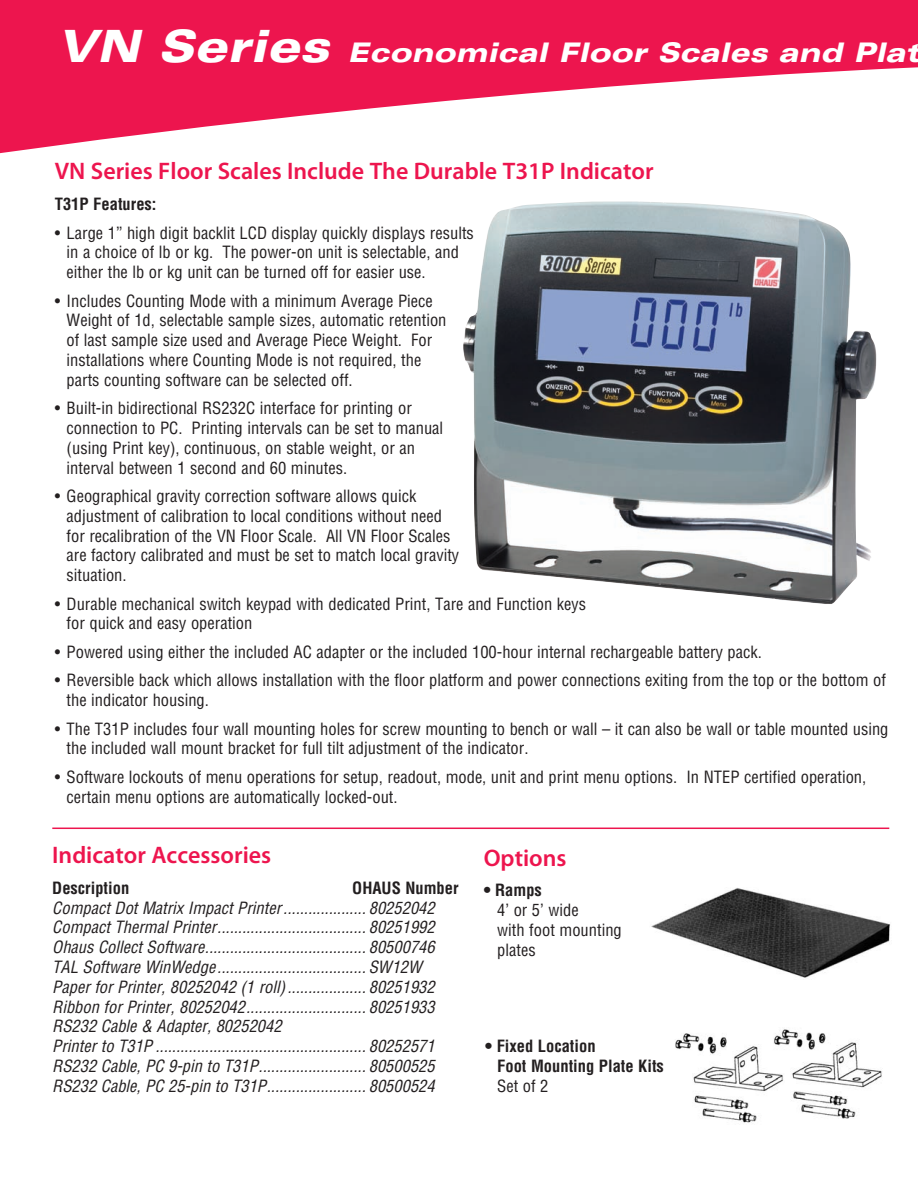
<style>
.page{position:relative;width:918px;height:1188px;background:#fff}
.page>*{position:absolute;margin:0;border:0;box-sizing:border-box;transform-origin:0 0}
.t1{font:italic 900 expanded 27px "Univers";color:#fff}
.Interior_Paragraph_H{font:600 24px "Myriad Pro";color:#ed154e}
.t2{font:condensed 16.5px/19.8px "Helvetica";color:#231f20}
.Call_Out_Text{font:italic condensed 16.5px "Helvetica";color:#231f20}
.Call_Out_Text-2{font:700 condensed 16.5px "Helvetica";color:#231f20}
.s1{font-size:44.55px}
</style>
<div class="page">
<svg style="left:0;top:0;width:918px;height:154px;fill:#ed154e"></svg>
<hr style="left:52px;top:828px;width:837px;height:1px;background:#ed154e">
<img style="left:463px;top:202px;width:414px;height:402px">
<img style="left:651px;top:888px;width:239px;height:90px">
<img style="left:675px;top:1029px;width:207px;height:94px">
<p class="t1" style="left:57px;top:37px;width:864px"><span class="s1">VN Series</span> Economical Floor Scales and Plat</p>
<p class="Interior_Paragraph_H" style="left:55px;top:156px;width:600px">VN Series Floor Scales Include The Durable T31P Indicator</p>
<p class="Call_Out_Text-2" style="left:55px;top:194px;width:103px">T31P Features:</p>
<p class="t2" style="left:67px;top:223px;width:409px;text-indent:-12px">• Large 1” high digit backlit LCD display quickly displays results in a choice of lb or kg. The power-on unit is selectable, and either the lb or kg unit can be turned off for easier use.</p>
<p class="t2" style="left:67px;top:291px;width:381px;text-indent:-12px">• Includes Counting Mode with a minimum Average Piece Weight of 1d, selectable sample sizes, automatic retention of last sample size used and Average Piece Weight. For installations where Counting Mode is not required, the parts counting software can be selected off.</p>
<p class="t2" style="left:67px;top:398px;width:378px;text-indent:-12px">• Built-in bidirectional RS232C interface for printing or connection to PC. Printing intervals can be set to manual (using Print key), continuous, on stable weight, or an interval between 1 second and 60 minutes.</p>
<p class="t2" style="left:67px;top:486px;width:394px;text-indent:-12px">• Geographical gravity correction software allows quick adjustment of calibration to local conditions without need for recalibration of the VN Floor Scale. All VN Floor Scales are factory calibrated and must be set to match local gravity situation.</p>
<p class="t2" style="left:67px;top:594px;width:521px;text-indent:-12px">• Durable mechanical switch keypad with dedicated Print, Tare and Function keys for quick and easy operation</p>
<p class="t2" style="left:55px;top:642px;width:709px">• Powered using either the included AC adapter or the included 100-hour internal rechargeable battery pack.</p>
<p class="t2" style="left:67px;top:670px;width:821px;text-indent:-12px">• Reversible back which allows installation with the floor platform and power connections exiting from the top or the bottom of the indicator housing.</p>
<p class="t2" style="left:67px;top:719px;width:823px;text-indent:-12px">• The T31P includes four wall mounting holes for screw mounting to bench or wall – it can also be wall or table mounted using the included wall mount bracket for full tilt adjustment of the indicator.</p>
<p class="t2" style="left:67px;top:767px;width:801px;text-indent:-12px">• Software lockouts of menu operations for setup, readout, mode, unit and print menu options. In NTEP certified operation, certain menu options are automatically locked-out.</p>
<p class="Interior_Paragraph_H" style="left:52px;top:840px;width:220px">Indicator Accessories</p>
<p class="Call_Out_Text-2" style="left:52px;top:877px;width:78px">Description</p>
<p class="Call_Out_Text-2" style="left:352px;top:877px;width:108px">OHAUS Number</p>
<p class="Call_Out_Text" style="left:52px;top:897px;width:384px">Compact Dot Matrix Impact Printer.................... 80252042</p>
<p class="Call_Out_Text" style="left:52px;top:917px;width:384px">Compact Thermal Printer.................................... 80251992</p>
<p class="Call_Out_Text" style="left:52px;top:937px;width:384px">Ohaus Collect Software....................................... 80500746</p>
<p class="Call_Out_Text" style="left:52px;top:957px;width:371px">TAL Software WinWedge .................................... SW12W</p>
<p class="Call_Out_Text" style="left:52px;top:977px;width:384px">Paper for Printer, 80252042 (1 roll)................... 80251932</p>
<p class="Call_Out_Text" style="left:52px;top:996px;width:384px">Ribbon for Printer, 80252042............................. 80251933</p>
<p class="Call_Out_Text" style="left:52px;top:1016px;width:231px">RS232 Cable &amp; Adapter, 80252042</p>
<p class="Call_Out_Text" style="left:52px;top:1036px;width:384px">Printer to T31P ................................................... 80252571</p>
<p class="Call_Out_Text" style="left:52px;top:1056px;width:384px">RS232 Cable, PC 9-pin to T31P.......................... 80500525</p>
<p class="Call_Out_Text" style="left:52px;top:1076px;width:384px">RS232 Cable, PC 25-pin to T31P........................ 80500524</p>
<p class="Interior_Paragraph_H" style="left:484px;top:842px;width:84px">Options</p>
<p class="Call_Out_Text-2" style="left:484px;top:880px;width:60px">• Ramps</p>
<p class="t2" style="left:497px;top:900px;width:83px">4’ or 5’ wide</p>
<p class="t2" style="left:497px;top:920px;width:126px">with foot mounting plates</p>
<p class="Call_Out_Text-2" style="left:485px;top:1036px;width:112px">• Fixed Location</p>
<p class="Call_Out_Text-2" style="left:497px;top:1055px;width:168px">Foot Mounting Plate Kits</p>
<p class="t2" style="left:497px;top:1076px;width:53px">Set of 2</p>
</div>
